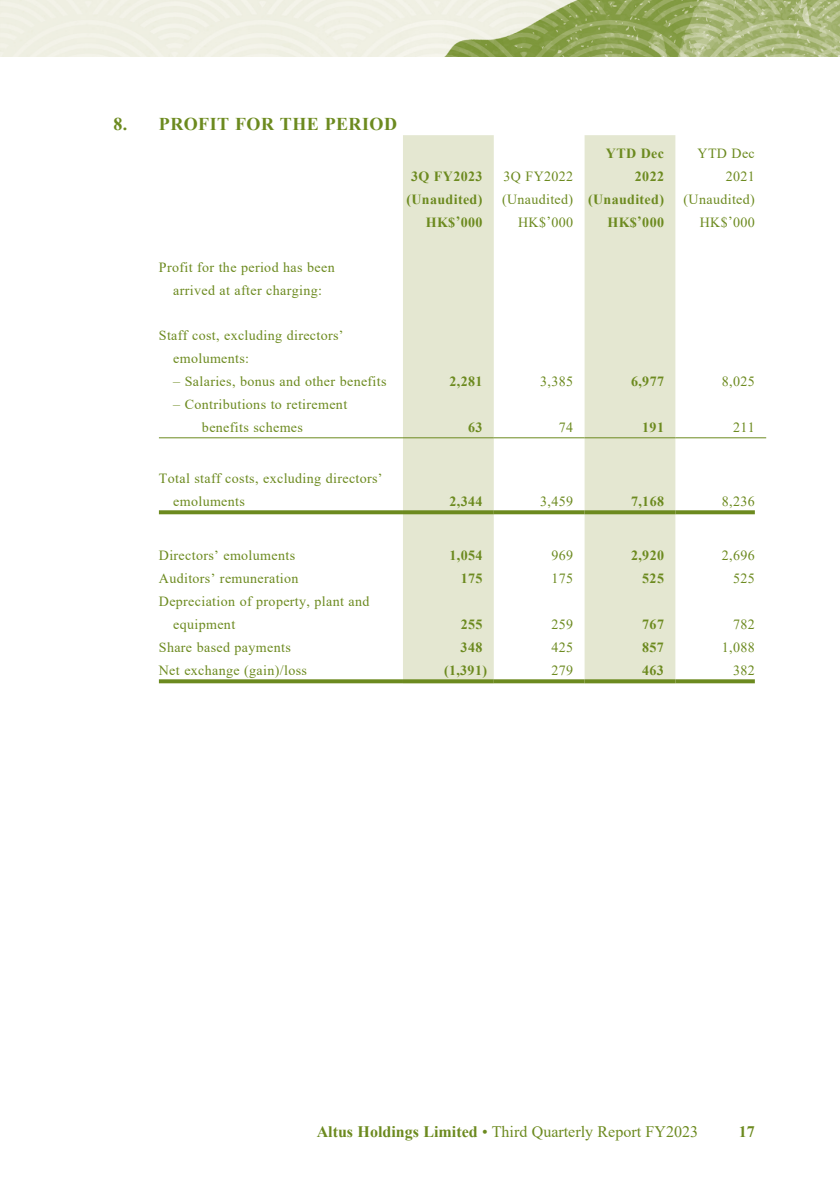
<style>
.page{position:relative;width:840px;height:1191px;background:#fff}
.page>*{position:absolute;margin:0;border:0;box-sizing:border-box;transform-origin:0 0}
.t1{font:700 18px "Times New Roman";letter-spacing:.025em;color:#6c8a1f}
.t2{font:16px "Times New Roman";color:#6c8a1f}
.t3{font:700 16px "Times New Roman";color:#6c8a1f}
.t4{font:14px/23px "Times New Roman";letter-spacing:.025em;color:#6c8a1f}
.t5{font:700 14px/23px "Times New Roman";letter-spacing:.025em;color:#6c8a1f;text-align:right}
.s1{font-weight:700}
</style>
<div class="page">
<img style="left:0;top:0;width:839px;height:57px">
<svg style="left:403px;top:135px;width:272px;height:544px;fill:#e4e7d1"></svg>
<hr style="left:159px;top:437px;width:244px;height:1px;background:#6c8a1f">
<hr style="left:403px;top:437px;width:90px;height:1px;background:#6c8a1f">
<hr style="left:493px;top:437px;width:91px;height:1px;background:#6c8a1f">
<hr style="left:584px;top:437px;width:91px;height:1px;background:#6c8a1f">
<hr style="left:675px;top:437px;width:90px;height:1px;background:#6c8a1f">
<svg style="left:159px;top:510px;width:244px;height:4px"></svg>
<svg style="left:403px;top:510px;width:90px;height:4px"></svg>
<svg style="left:493px;top:510px;width:91px;height:4px"></svg>
<svg style="left:584px;top:510px;width:91px;height:4px"></svg>
<svg style="left:675px;top:510px;width:79px;height:4px"></svg>
<svg style="left:159px;top:679px;width:244px;height:4px"></svg>
<svg style="left:403px;top:679px;width:90px;height:4px"></svg>
<svg style="left:493px;top:679px;width:91px;height:4px"></svg>
<svg style="left:584px;top:679px;width:91px;height:4px"></svg>
<svg style="left:675px;top:679px;width:79px;height:4px"></svg>
<p class="t1" style="left:113px;top:111px;width:285px">8. PROFIT FOR THE PERIOD</p>
<p class="t5" style="left:411px;top:165px;width:73px">3Q FY2023</p>
<p class="t4" style="left:503px;top:164px;width:71px">3Q FY2022</p>
<p class="t5" style="left:605px;top:142px;width:60px">YTD Dec<br>2022</p>
<p class="t4" style="left:697px;top:141px;width:59px;text-align:right">YTD Dec<br>2021</p>
<p class="t5" style="left:406px;top:188px;width:77px">(Unaudited)</p>
<p class="t4" style="left:501px;top:188px;width:163px">(Unaudited) <span class="s1">(Unaudited)</span></p>
<p class="t4" style="left:683px;top:188px;width:73px">(Unaudited)</p>
<p class="t5" style="left:425px;top:211px;width:58px">HK$’000</p>
<p class="t4" style="left:518px;top:211px;width:56px">HK$’000</p>
<p class="t5" style="left:607px;top:211px;width:58px">HK$’000</p>
<p class="t4" style="left:699px;top:211px;width:56px">HK$’000</p>
<p class="t4" style="left:159px;top:255px;width:177px;text-align:center">Profit for the period has been arrived at after charging:</p>
<p class="t4" style="left:173px;top:323px;width:172px;text-indent:-14px">Staff cost, excluding directors’ emoluments:</p>
<p class="t4" style="left:173px;top:370px;width:215px">– Salaries, bonus and other benefits</p>
<p class="t5" style="left:449px;top:370px;width:34px">2,281</p>
<p class="t4" style="left:540px;top:370px;width:34px">3,385</p>
<p class="t5" style="left:630px;top:370px;width:34px">6,977</p>
<p class="t4" style="left:721px;top:370px;width:34px">8,025</p>
<p class="t4" style="left:202px;top:393px;width:147px;text-indent:-29px">– Contributions to retirement benefits schemes</p>
<p class="t5" style="left:468px;top:416px;width:16px">63</p>
<p class="t4" style="left:558px;top:416px;width:16px">74</p>
<p class="t5" style="left:642px;top:416px;width:23px">191</p>
<p class="t4" style="left:732px;top:416px;width:23px">211</p>
<p class="t4" style="left:173px;top:467px;width:211px;text-indent:-14px">Total staff costs, excluding directors’ emoluments</p>
<p class="t5" style="left:449px;top:490px;width:34px">2,344</p>
<p class="t4" style="left:540px;top:490px;width:34px">3,459</p>
<p class="t5" style="left:630px;top:490px;width:34px">7,168</p>
<p class="t4" style="left:721px;top:490px;width:34px">8,236</p>
<p class="t4" style="left:159px;top:543px;width:138px">Directors’ emoluments</p>
<p class="t5" style="left:449px;top:544px;width:34px">1,054</p>
<p class="t4" style="left:551px;top:543px;width:23px">969</p>
<p class="t5" style="left:630px;top:544px;width:34px">2,920</p>
<p class="t4" style="left:721px;top:543px;width:34px">2,696</p>
<p class="t4" style="left:159px;top:566px;width:141px">Auditors’ remuneration</p>
<p class="t5" style="left:460px;top:567px;width:23px">175</p>
<p class="t4" style="left:551px;top:566px;width:23px">175</p>
<p class="t5" style="left:642px;top:567px;width:23px">525</p>
<p class="t4" style="left:732px;top:566px;width:23px">525</p>
<p class="t4" style="left:173px;top:589px;width:198px;text-indent:-14px">Depreciation of property, plant and equipment</p>
<p class="t5" style="left:460px;top:613px;width:23px">255</p>
<p class="t4" style="left:551px;top:612px;width:23px">259</p>
<p class="t5" style="left:642px;top:613px;width:23px">767</p>
<p class="t4" style="left:732px;top:612px;width:23px">782</p>
<p class="t4" style="left:159px;top:635px;width:133px">Share based payments</p>
<p class="t5" style="left:460px;top:636px;width:23px">348</p>
<p class="t4" style="left:551px;top:635px;width:23px">425</p>
<p class="t5" style="left:642px;top:636px;width:23px">857</p>
<p class="t4" style="left:721px;top:635px;width:34px">1,088</p>
<p class="t4" style="left:159px;top:658px;width:149px">Net exchange (gain)/loss</p>
<p class="t5" style="left:444px;top:659px;width:44px">(1,391)</p>
<p class="t4" style="left:551px;top:658px;width:23px">279</p>
<p class="t5" style="left:642px;top:659px;width:23px">463</p>
<p class="t4" style="left:732px;top:658px;width:23px">382</p>
<p class="t2" style="left:316px;top:1120px;width:383px"><span class="s1">Altus Holdings Limited</span> • Third Quarterly Report FY2023</p>
<p class="t3" style="left:738px;top:1120px;width:17px">17</p>
</div>
